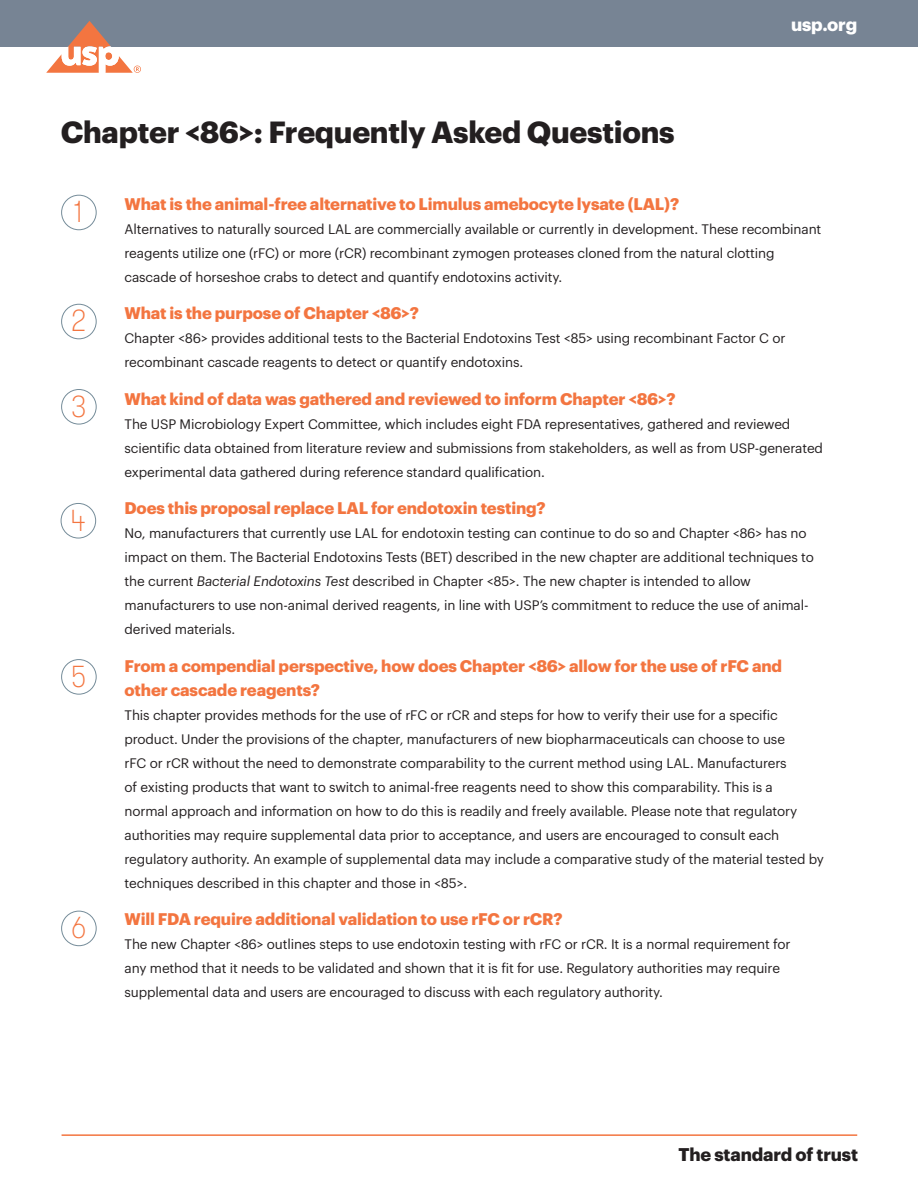
<style>
.page{position:relative;width:918px;height:1188px;background:#fff}
.page>*{position:absolute;margin:0;border:0;box-sizing:border-box;transform-origin:0 0}
.t1{font:100 condensed 31.2px "GT Walsheim";color:#f37540}
.t2{font:700 30px "Graphik";letter-spacing:-.01em;color:#231f20}
.t3{font:700 18px "Graphik";letter-spacing:-.01em;color:#231f20}
.t4{font:700 18px "Graphik";letter-spacing:-.01em;color:#fff}
.t5{font:700 16.5px/24px "Graphik";letter-spacing:-.01em;color:#f37540}
.t6{font:13.5px/24px "Graphik";letter-spacing:-.01em;color:#231f20}
.s1{font-style:italic}
</style>
<div class="page">
<div style="left:0;top:0;width:918px;height:46px;background:#778494"></div>
<svg style="left:46px;top:21px;width:95px;height:52px"></svg>
<hr style="left:62px;top:1134px;width:795px;height:2px;background:#f37540">
<div style="left:61px;top:195px;width:36px;height:35px;border:1px solid #758c99;border-radius:50%"></div>
<div style="left:61px;top:304px;width:36px;height:35px;border:1px solid #758c99;border-radius:50%"></div>
<div style="left:61px;top:389px;width:36px;height:35px;border:1px solid #758c99;border-radius:50%"></div>
<div style="left:61px;top:503px;width:35px;height:35px;border:1px solid #758c99;border-radius:50%"></div>
<div style="left:61px;top:659px;width:36px;height:35px;border:1px solid #758c99;border-radius:50%"></div>
<div style="left:61px;top:911px;width:36px;height:35px;border:1px solid #758c99;border-radius:50%"></div>
<h2 class="t2" style="left:61px;top:109px;width:615px">Chapter &lt;86&gt;: Frequently Asked Questions</h2>
<h3 class="t4" style="left:791px;top:11px;width:68px">usp.org</h3>
<h1 class="t1" style="left:74px;top:194px;width:11px">1</h1>
<h1 class="t1" style="left:72px;top:303px;width:16px">2</h1>
<h1 class="t1" style="left:72px;top:389px;width:16px">3</h1>
<h1 class="t1" style="left:71px;top:503px;width:16px">4</h1>
<h1 class="t1" style="left:72px;top:659px;width:16px">5</h1>
<h1 class="t1" style="left:72px;top:910px;width:15px">6</h1>
<p class="t5" style="left:125px;top:190px;width:556px">What is the animal-free alternative to Limulus amebocyte lysate (LAL)?</p>
<p class="t6" style="left:125px;top:216px;width:698px">Alternatives to naturally sourced LAL are commercially available or currently in development. These recombinant reagents utilize one (rFC) or more (rCR) recombinant zymogen proteases cloned from the natural clotting cascade of horseshoe crabs to detect and quantify endotoxins activity.</p>
<p class="t5" style="left:125px;top:300px;width:296px">What is the purpose of Chapter &lt;86&gt;?</p>
<p class="t6" style="left:125px;top:325px;width:662px">Chapter &lt;86&gt; provides additional tests to the Bacterial Endotoxins Test &lt;85&gt; using recombinant Factor C or recombinant cascade reagents to detect or quantify endotoxins.</p>
<p class="t5" style="left:125px;top:385px;width:552px">What kind of data was gathered and reviewed to inform Chapter &lt;86&gt;?</p>
<p class="t6" style="left:125px;top:411px;width:700px">The USP Microbiology Expert Committee, which includes eight FDA representatives, gathered and reviewed scientific data obtained from literature review and submissions from stakeholders, as well as from USP-generated experimental data gathered during reference standard qualification.</p>
<p class="t5" style="left:125px;top:495px;width:423px">Does this proposal replace LAL for endotoxin testing?</p>
<p class="t6" style="left:125px;top:520px;width:691px">No, manufacturers that currently use LAL for endotoxin testing can continue to do so and Chapter &lt;86&gt; has no impact on them. The Bacterial Endotoxins Tests (BET) described in the new chapter are additional techniques to the current <span class="s1">Bacterial Endotoxins Test</span> described in Chapter &lt;85&gt;. The new chapter is intended to allow manufacturers to use non-animal derived reagents, in line with USP’s commitment to reduce the use of animal&shy;derived materials.</p>
<p class="t5" style="left:125px;top:652px;width:659px">From a compendial perspective, how does Chapter &lt;86&gt; allow for the use of rFC and other cascade reagents?</p>
<p class="t6" style="left:125px;top:702px;width:701px">This chapter provides methods for the use of rFC or rCR and steps for how to verify their use for a specific product. Under the provisions of the chapter, manufacturers of new biopharmaceuticals can choose to use<br>rFC or rCR without the need to demonstrate comparability to the current method using LAL. Manufacturers<br>of existing products that want to switch to animal-free reagents need to show this comparability. This is a<br>normal approach and information on how to do this is readily and freely available. Please note that regulatory authorities may require supplemental data prior to acceptance, and users are encouraged to consult each regulatory authority. An example of supplemental data may include a comparative study of the material tested by techniques described in this chapter and those in &lt;85&gt;.</p>
<p class="t5" style="left:125px;top:906px;width:440px">Will FDA require additional validation to use rFC or rCR?</p>
<p class="t6" style="left:125px;top:931px;width:667px">The new Chapter &lt;86&gt; outlines steps to use endotoxin testing with rFC or rCR. It is a normal requirement for any method that it needs to be validated and shown that it is fit for use. Regulatory authorities may require supplemental data and users are encouraged to discuss with each regulatory authority.</p>
<h3 class="t3" style="left:679px;top:1140px;width:181px">The standard of trust</h3>
</div>
